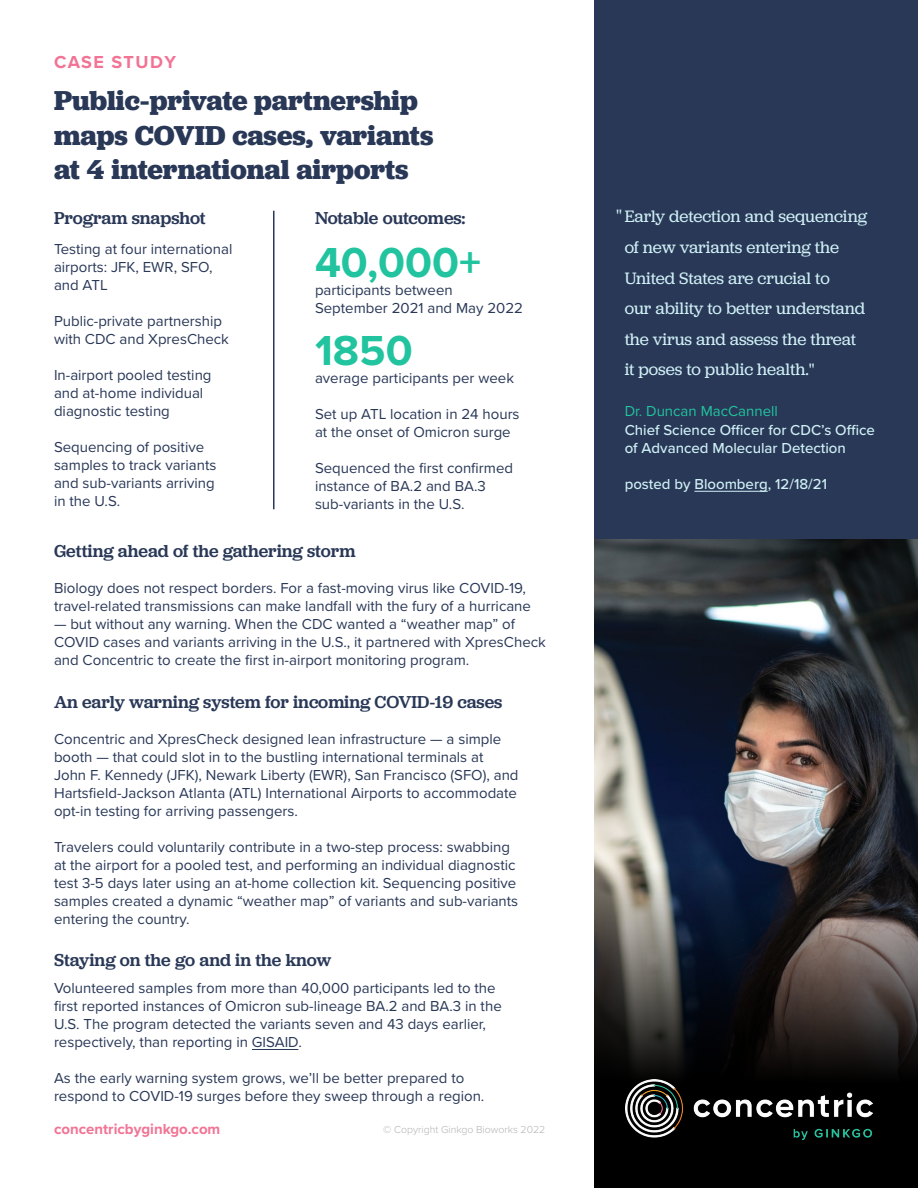
<style>
.page{position:relative;width:918px;height:1188px;background:#fff}
.page>*{position:absolute;margin:0;border:0;box-sizing:border-box;transform-origin:0 0}
.t1{font:700 43.5px "Proxima Nova";color:#21c49e}
.t2{font:700 28.5px/34.2px "Jubilat";color:#293857}
.t3{font:500 18px "Jubilat";letter-spacing:-.005em;color:#293857}
.t4{font:700 18px "Proxima Nova";letter-spacing:.08em;color:#f27394}
.t5{font:17.25px/30.6px "Jubilat";letter-spacing:-.005em;color:#cff0f5}
.t6{font:15px/18px "Proxima Nova";color:#293857}
.t7{font:500 15px/18.1px "Proxima Nova";color:#cff0f5}
.t8{font:700 15px "Proxima Nova";color:#f27394}
.t9{font:15px "Proxima Nova";color:#21c49e}
.t10{font:300 10.5px "Proxima Nova";color:#b3b3b3}
</style>
<div class="page">
<div style="left:595px;top:0;width:323px;height:601px;background:#293857"></div>
<div style="left:595px;top:539px;width:323px;height:649px;background:#000"></div>
<img style="left:595px;top:539px;width:323px;height:316px">
<hr style="left:694px;top:491px;width:74px;height:1px;background:#cff0f5">
<hr style="left:273px;top:211px;width:1px;height:298px;background:#293857">
<hr style="left:252px;top:1049px;width:46px;height:1px;background:#293857">
<svg style="left:595px;top:855px;width:323px;height:256px"></svg>
<img style="left:626px;top:1079px;width:247px;height:61px">
<p class="t4" style="left:54px;top:49px;width:124px">CASE STUDY</p>
<h2 class="t2" style="left:54px;top:83px;width:381px">Public-private partnership maps COVID cases, variants at 4 international airports</h2>
<p class="t3" style="left:54px;top:206px;width:153px">Program snapshot</p>
<p class="t3" style="left:315px;top:206px;width:152px">Notable outcomes:</p>
<p class="t6" style="left:54px;top:239px;width:180px">Testing at four international airports: JFK, EWR, SFO, and ATL</p>
<p class="t6" style="left:54px;top:311px;width:177px">Public-private partnership with CDC and XpresCheck</p>
<p class="t6" style="left:54px;top:365px;width:159px">In-airport pooled testing and at-home individual diagnostic testing</p>
<p class="t6" style="left:54px;top:437px;width:164px">Sequencing of positive samples to track variants and sub-variants arriving in the U.S.</p>
<h1 class="t1" style="left:315px;top:230px;width:167px">40,000+</h1>
<p class="t6" style="left:315px;top:280px;width:210px">participants between<br>September 2021 and May 2022</p>
<h1 class="t1" style="left:315px;top:318px;width:99px">1850</h1>
<p class="t6" style="left:315px;top:368px;width:201px">average participants per week</p>
<p class="t6" style="left:315px;top:404px;width:206px">Set up ATL location in 24 hours at the onset of Omicron surge</p>
<p class="t6" style="left:315px;top:458px;width:200px">Sequenced the first confirmed instance of BA.2 and BA.3 sub-variants in the U.S.</p>
<p class="t3" style="left:54px;top:539px;width:303px">Getting ahead of the gathering storm</p>
<p class="t6" style="left:54px;top:578px;width:479px">Biology does not respect borders. For a fast-moving virus like COVID-19, travel-related transmissions can make landfall with the fury of a hurricane</p>
<p class="t6" style="left:54px;top:614px;width:493px">— but without any warning. When the CDC wanted a “weather map” of<br>COVID cases and variants arriving in the U.S., it partnered with XpresCheck and Concentric to create the first in-airport monitoring program.</p>
<p class="t3" style="left:54px;top:690px;width:450px">An early warning system for incoming COVID-19 cases</p>
<p class="t6" style="left:54px;top:729px;width:466px">Concentric and XpresCheck designed lean infrastructure — a simple booth — that could slot in to the bustling international terminals at John F. Kennedy (JFK), Newark Liberty (EWR), San Francisco (SFO), and Hartsfield-Jackson Atlanta (ATL) International Airports to accommodate opt-in testing for arriving passengers.</p>
<p class="t6" style="left:54px;top:837px;width:466px">Travelers could voluntarily contribute in a two-step process: swabbing at the airport for a pooled test, and performing an individual diagnostic test 3-5 days later using an at-home collection kit. Sequencing positive samples created a dynamic “weather map” of variants and sub-variants entering the country.</p>
<p class="t3" style="left:54px;top:948px;width:279px">Staying on the go and in the know</p>
<p class="t6" style="left:54px;top:978px;width:449px">Volunteered samples from more than 40,000 participants led to the first reported instances of Omicron sub-lineage BA.2 and BA.3 in the U.S. The program detected the variants seven and 43 days earlier, respectively, than reporting in GISAID.</p>
<p class="t6" style="left:54px;top:1068px;width:432px">As the early warning system grows, we’ll be better prepared to respond to COVID-19 surges before they sweep through a region.</p>
<p class="t8" style="left:54px;top:1118px;width:168px">concentricbyginkgo.com</p>
<p class="t10" style="left:383px;top:1122px;width:164px">© Copyright Ginkgo Bioworks 2022</p>
<p class="t5" style="left:625px;top:201px;width:244px;text-indent:-9px">" Early detection and sequencing of new variants entering the<br>United States are crucial to<br>our ability to better understand the virus and assess the threat it poses to public health."</p>
<p class="t9" style="left:625px;top:400px;width:155px">Dr. Duncan MacCannell</p>
<p class="t7" style="left:625px;top:420px;width:252px">Chief Science Officer for CDC’s Office of Advanced Molecular Detection</p>
<p class="t7" style="left:625px;top:474px;width:204px">posted by Bloomberg, 12/18/21</p>
</div>
